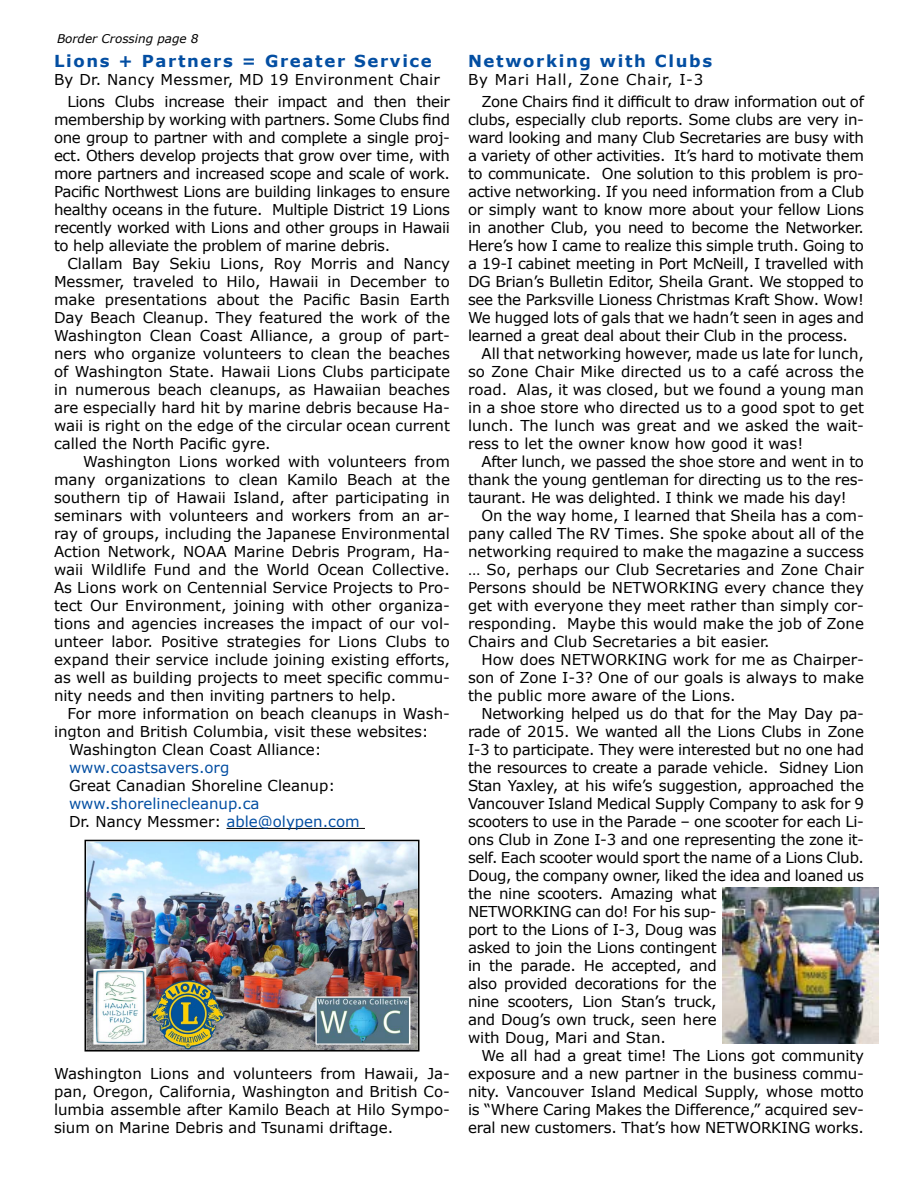
<style>
.page{position:relative;width:918px;height:1188px;background:#fff}
.page>*{position:absolute;margin:0;border:0;box-sizing:border-box;transform-origin:0 0}
.t1{font:700 16.5px "Verdana";letter-spacing:.1em;color:#034ea2}
.t2{font:15px/18px "Verdana";letter-spacing:-.02em;color:#000;text-align:justify}
.t3{font:15px "Verdana";color:#000}
.t4{font:15px/18px "Verdana";color:#034ea2}
.t5{font:italic 12px "Verdana";color:#000}
.s1{color:#000}
</style>
<div class="page">
<hr style="left:226px;top:828px;width:139px;height:1px;background:#000">
<img style="left:84px;top:839px;width:336px;height:213px">
<img style="left:723px;top:887px;width:155px;height:157px">
<p class="t5" style="left:57px;top:31px;width:143px">Border Crossing page 8</p>
<p class="t1" style="left:54px;top:50px;width:379px">Lions + Partners = Greater Service</p>
<p class="t2" style="left:68px;top:68px;width:384px;line-height:22.5px;text-indent:-14px">By Dr. Nancy Messmer, MD 19 Environment Chair<br>Lions Clubs increase their impact and then their</p>
<p class="t2" style="left:54px;top:111px;width:398px">membership by working with partners. Some Clubs find one group to partner with and complete a single proj&shy;ect. Others develop projects that grow over time, with more partners and increased scope and scale of work.<br>Pacific Northwest Lions are building linkages to ensure healthy oceans in the future. Multiple District 19 Lions recently worked with Lions and other groups in Hawaii to help alleviate the problem of marine debris.</p>
<p class="t2" style="left:54px;top:255px;width:398px;text-indent:14px">Clallam Bay Sekiu Lions, Roy Morris and Nancy Messmer, traveled to Hilo, Hawaii in December to make presentations about the Pacific Basin Earth Day Beach Cleanup. They featured the work of the Washington Clean Coast Alliance, a group of part&shy;ners who organize volunteers to clean the beaches of Washington State. Hawaii Lions Clubs participate in numerous beach cleanups, as Hawaiian beaches are especially hard hit by marine debris because Ha&shy;waii is right on the edge of the circular ocean current called the North Pacific gyre.</p>
<p class="t2" style="left:54px;top:453px;width:398px;text-indent:29px">Washington Lions worked with volunteers from many organizations to clean Kamilo Beach at the southern tip of Hawaii Island, after participating in seminars with volunteers and workers from an ar&shy;ray of groups, including the Japanese Environmental Action Network, NOAA Marine Debris Program, Ha&shy;waii Wildlife Fund and the World Ocean Collective.<br>As Lions work on Centennial Service Projects to Pro&shy;tect Our Environment, joining with other organiza&shy;tions and agencies increases the impact of our vol&shy;unteer labor. Positive strategies for Lions Clubs to expand their service include joining existing efforts, as well as building projects to meet specific commu&shy;nity needs and then inviting partners to help.</p>
<p class="t3" style="left:68px;top:704px;width:384px">For more information on beach cleanups in Wash-</p>
<p class="t3" style="left:54px;top:722px;width:376px">ington and British Columbia, visit these websites:</p>
<p class="t3" style="left:69px;top:740px;width:254px">Washington Clean Coast Alliance:</p>
<p class="t4" style="left:69px;top:759px;width:162px">www.coastsavers.org</p>
<p class="t3" style="left:69px;top:776px;width:268px">Great Canadian Shoreline Cleanup:</p>
<p class="t4" style="left:69px;top:795px;width:292px">www.shorelinecleanup.ca<br><span class="s1">Dr. Nancy Messmer:</span> able@olypen.com</p>
<p class="t2" style="left:54px;top:1065px;width:398px">Washington Lions and volunteers from Hawaii, Ja&shy;pan, Oregon, California, Washington and British Co&shy;lumbia assemble after Kamilo Beach at Hilo Sympo&shy;sium on Marine Debris and Tsunami driftage.</p>
<p class="t1" style="left:468px;top:50px;width:246px">Networking with Clubs</p>
<p class="t2" style="left:482px;top:68px;width:384px;line-height:22.5px;text-indent:-14px">By Mari Hall, Zone Chair, I-3<br>Zone Chairs find it difficult to draw information out of</p>
<p class="t2" style="left:468px;top:111px;width:398px">clubs, especially club reports. Some clubs are very in&shy;ward looking and many Club Secretaries are busy with a variety of other activities. It’s hard to motivate them to communicate. One solution to this problem is pro&shy;active networking. If you need information from a Club or simply want to know more about your fellow Lions in another Club, you need to become the Networker.<br>Here’s how I came to realize this simple truth. Going to a 19-I cabinet meeting in Port McNeill, I travelled with DG Brian’s Bulletin Editor, Sheila Grant. We stopped to see the Parksville Lioness Christmas Kraft Show. Wow!<br>We hugged lots of gals that we hadn’t seen in ages and learned a great deal about their Club in the process.</p>
<p class="t2" style="left:468px;top:345px;width:398px;text-indent:14px">All that networking however, made us late for lunch, so Zone Chair Mike directed us to a café across the road. Alas, it was closed, but we found a young man in a shoe store who directed us to a good spot to get lunch. The lunch was great and we asked the wait&shy;ress to let the owner know how good it was!</p>
<p class="t2" style="left:468px;top:453px;width:398px;text-indent:14px">After lunch, we passed the shoe store and went in to thank the young gentleman for directing us to the res&shy;taurant. He was delighted. I think we made his day!</p>
<p class="t2" style="left:468px;top:507px;width:398px;text-indent:14px">On the way home, I learned that Sheila has a com&shy;pany called The RV Times. She spoke about all of the networking required to make the magazine a success … So, perhaps our Club Secretaries and Zone Chair Persons should be NETWORKING every chance they get with everyone they meet rather than simply cor&shy;responding. Maybe this would make the job of Zone Chairs and Club Secretaries a bit easier.</p>
<p class="t2" style="left:468px;top:651px;width:398px;text-indent:14px">How does NETWORKING work for me as Chairper&shy;son of Zone I-3? One of our goals is always to make the public more aware of the Lions.</p>
<p class="t2" style="left:468px;top:705px;width:398px;text-align:left;text-indent:14px">Networking helped us do that for the May Day pa&shy;rade of 2015. We wanted all the Lions Clubs in Zone I-3 to participate. They were interested but no one had the resources to create a parade vehicle. Sidney Lion Stan Yaxley, at his wife’s suggestion, approached the Vancouver Island Medical Supply Company to ask for 9 scooters to use in the Parade – one scooter for each Li&shy;ons Club in Zone I-3 and one representing the zone it&shy;self. Each scooter would sport the name of a Lions Club.<br>Doug, the company owner, liked the idea and loaned us the nine scooters. Amazing what<br>NETWORKING can do! For his sup-<br>port to the Lions of I-3, Doug was<br>asked to join the Lions contingent<br>in the parade. He accepted, and<br>also provided decorations for the<br>nine scooters, Lion Stan’s truck,<br>and Doug’s own truck, seen here<br>with Doug, Mari and Stan.</p>
<p class="t2" style="left:468px;top:1047px;width:398px;text-indent:14px">We all had a great time! The Lions got community exposure and a new partner in the business commu&shy;nity. Vancouver Island Medical Supply, whose motto is “Where Caring Makes the Difference,” acquired sev&shy;eral new customers. That’s how NETWORKING works.</p>
</div>
